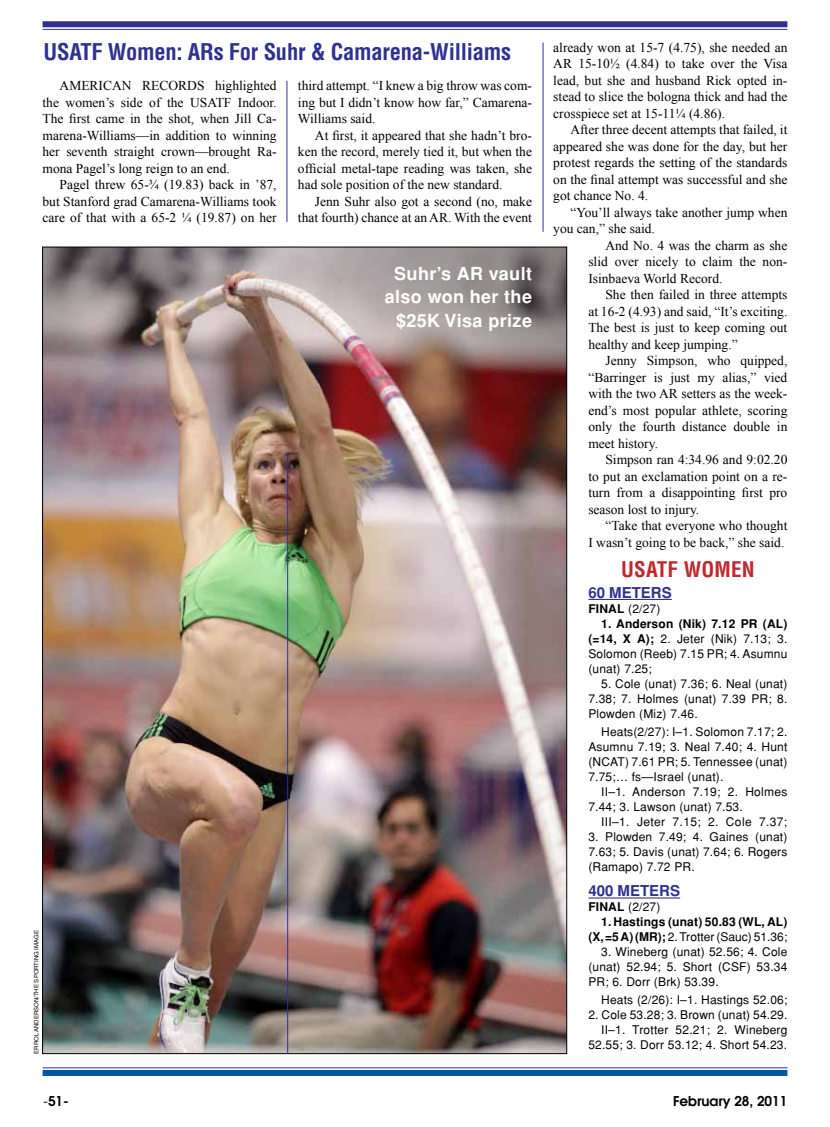
<style>
.page{position:relative;width:830px;height:1127px;background:#fff}
.page>*{position:absolute;margin:0;border:0;box-sizing:border-box;transform-origin:0 0}
.t1{font:700 condensed 22.5px "Helvetica";letter-spacing:-.01em;color:#2e3192}
.t2{font:700 condensed 21px "Helvetica";letter-spacing:.01em;color:#c1272d}
.t3{font:700 18px/23.4px "Helvetica";letter-spacing:.02em;color:#fff;text-align:right}
.t4{font:700 15px "Helvetica";color:#2e3192}
.t5{font:13.5px/16.5px "Times New Roman";color:#000;text-align:justify}
.t6{font:600 13.5px "Avant Garde";color:#000}
.t7{font:12px/15px "Helvetica";letter-spacing:.015em;color:#000;text-align:justify}
.t8{font:700 12px/15px "Helvetica";letter-spacing:.015em;color:#000;text-align:right}
.t9{font:6px "Helvetica";color:#000}
.s1{font-weight:700}
.s2{font-weight:400}
</style>
<div class="page">
<hr style="left:588px;top:599px;width:83px;height:1px;background:#2e3192">
<hr style="left:588px;top:897px;width:91px;height:1px;background:#2e3192">
<img style="left:44px;top:249px;width:521px;height:803px">
<div style="left:43px;top:21px;width:744px;height:6px;background:#2e3192"></div>
<div style="left:43px;top:1070px;width:744px;height:6px;background:#0057a8"></div>
<hr style="left:43px;top:29px;width:744px;height:1px;background:#2e3192">
<hr style="left:43px;top:1067px;width:744px;height:1px;background:#2e3192">
<hr style="left:542px;top:43px;width:1px;height:189px;background:#2e3192">
<hr style="left:287px;top:454px;width:1px;height:600px;background:#2e3192">
<hr style="left:286px;top:81px;width:1px;height:141px;background:#2e3192">
<h1 class="t1" style="left:44px;top:38px;width:469px">USATF Women: ARs For Suhr &amp; Camarena-Williams</h1>
<p class="t5" style="left:43px;top:77px;width:235px;text-indent:17px">AMERICAN RECORDS highlighted the women’s side of the USATF Indoor.<br>The first came in the shot, when Jill Ca&shy;marena-Williams—in addition to winning her seventh straight crown—brought Ra&shy;mona Pagel’s long reign to an end.</p>
<p class="t5" style="left:43px;top:176px;width:235px;text-indent:17px">Pagel threw 65-¾ (19.83) back in ’87, but Stanford grad Camarena-Williams took care of that with a 65-2 ¼ (19.87) on her</p>
<p class="t5" style="left:298px;top:77px;width:235px">third attempt. “I knew a big throw was com&shy;ing but I didn’t know how far,” Camarena-Williams said.</p>
<p class="t5" style="left:298px;top:127px;width:235px;text-indent:17px">At first, it appeared that she hadn’t bro&shy;ken the record, merely tied it, but when the official metal-tape reading was taken, she had sole position of the new standard.</p>
<p class="t5" style="left:298px;top:193px;width:235px;text-align:right">Jenn Suhr also got a second (no, make that fourth) chance at an AR. With the event</p>
<h3 class="t3" style="left:384px;top:262px;width:149px">Suhr’s AR vault also won her the $25K Visa prize</h3>
<p class="t9" style="left:33px;top:1053px;width:125px;rotate:-90deg">ERROL ANDERSON/THE SPORTING IMAGE</p>
<p class="t5" style="left:553px;top:39px;width:235px">already won at 15-7 (4.75), she needed an AR 15-10½ (4.84) to take over the Visa lead, but she and husband Rick opted in&shy;stead to slice the bologna thick and had the crosspiece set at 15-11¼ (4.86).</p>
<p class="t5" style="left:553px;top:121px;width:235px;text-indent:17px">After three decent attempts that failed, it appeared she was done for the day, but her protest regards the setting of the standards on the final attempt was successful and she got chance No. 4.</p>
<p class="t5" style="left:553px;top:204px;width:235px;text-indent:17px">“You’ll always take another jump when you can,” she said.</p>
<p class="t5" style="left:588px;top:237px;width:200px;text-indent:17px">And No. 4 was the charm as she slid over nicely to claim the non-Isinbaeva World Record.</p>
<p class="t5" style="left:588px;top:286px;width:200px;text-indent:17px">She then failed in three attempts at 16-2 (4.93) and said, “It’s exciting.<br>The best is just to keep coming out healthy and keep jumping.”</p>
<p class="t5" style="left:588px;top:352px;width:200px;text-indent:17px">Jenny Simpson, who quipped, “Barringer is just my alias,” vied with the two AR setters as the week&shy;end’s most popular athlete, scoring only the fourth distance double in meet history.</p>
<p class="t5" style="left:588px;top:451px;width:200px;text-indent:17px">Simpson ran 4:34.96 and 9:02.20 to put an exclamation point on a re&shy;turn from a disappointing first pro season lost to injury.</p>
<p class="t5" style="left:588px;top:517px;width:200px;text-align:right">“Take that everyone who thought<br>I wasn’t going to be back,” she said.</p>
<h2 class="t2" style="left:621px;top:556px;width:135px">USATF WOMEN</h2>
<p class="t4" style="left:588px;top:584px;width:33px">60 meters</p>
<p class="t7" style="left:588px;top:601px;width:73px"><span class="s1">FINAL</span> (2/27)</p>
<p class="t7" style="left:588px;top:616px;width:200px;text-indent:13px"><span class="s1">1. Anderson (Nik) 7.12 PR (AL) (=14, X A);</span> 2. Jeter (Nik) 7.13; 3.<br>Solomon (Reeb) 7.15 PR; 4. Asumnu (unat) 7.25;</p>
<p class="t7" style="left:588px;top:676px;width:200px;text-indent:13px">5. Cole (unat) 7.36; 6. Neal (unat)<br>7.38; 7. Holmes (unat) 7.39 PR; 8.<br>Plowden (Miz) 7.46.</p>
<p class="t7" style="left:588px;top:724px;width:200px;text-indent:13px">Heats(2/27): I–1. Solomon 7.17; 2.<br>Asumnu 7.19; 3. Neal 7.40; 4. Hunt (NCAT) 7.61 PR; 5. Tennessee (unat)<br>7.75;… fs—Israel (unat).</p>
<p class="t7" style="left:588px;top:784px;width:200px;text-indent:13px">II–1. Anderson 7.19; 2. Holmes<br>7.44; 3. Lawson (unat) 7.53.</p>
<p class="t7" style="left:601px;top:814px;width:187px">III–1. Jeter 7.15; 2. Cole 7.37;</p>
<p class="t7" style="left:588px;top:829px;width:200px">3. Plowden 7.49; 4. Gaines (unat)<br>7.63; 5. Davis (unat) 7.64; 6. Rogers (Ramapo) 7.72 PR.</p>
<p class="t4" style="left:588px;top:882px;width:93px">400 METERS</p>
<p class="t7" style="left:588px;top:899px;width:73px"><span class="s1">FINAL</span> (2/27)</p>
<p class="t8" style="left:588px;top:914px;width:200px">1. Hastings (unat) 50.83 (WL, AL) (X, =5 A) (MR); <span class="s2">2. Trotter (Sauc) 51.36;</span></p>
<p class="t7" style="left:588px;top:944px;width:200px;text-indent:13px">3. Wineberg (unat) 52.56; 4. Cole (unat) 52.94; 5. Short (CSF) 53.34<br>PR; 6. Dorr (Brk) 53.39.</p>
<p class="t7" style="left:601px;top:992px;width:188px">Heats (2/26): I–1. Hastings 52.06;</p>
<p class="t7" style="left:588px;top:1007px;width:200px;text-align:right">2. Cole 53.28; 3. Brown (unat) 54.29.<br>II–1. Trotter 52.21; 2. Wineberg<br>52.55; 3. Dorr 53.12; 4. Short 54.23.</p>
<p class="t6" style="left:44px;top:1092px;width:27px"><span class="s2">-</span>51-</p>
<p class="t6" style="left:672px;top:1092px;width:116px">February 28, 2011</p>
</div>
